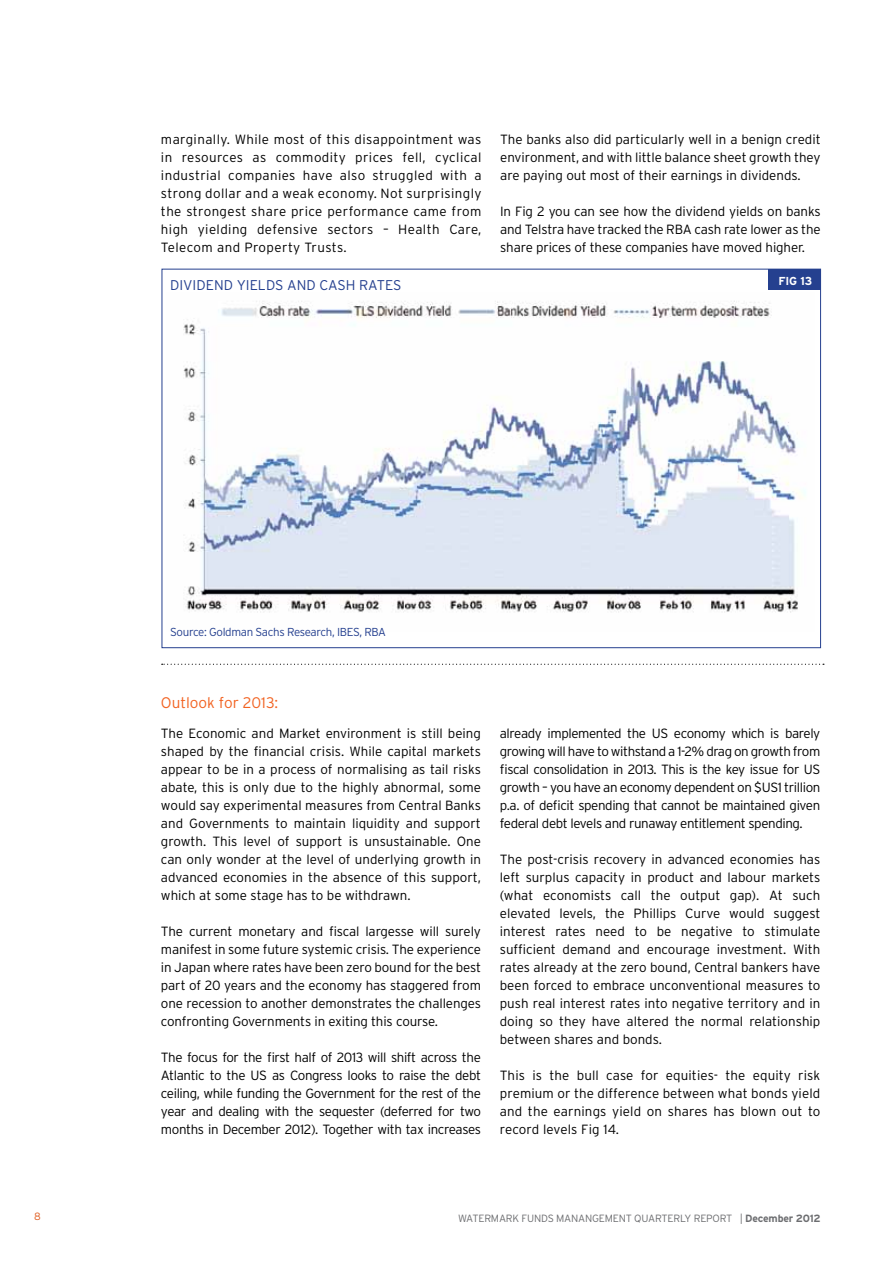
<style>
.page{position:relative;width:893px;height:1263px;background:#fff}
.page>*{position:absolute;margin:0;border:0;box-sizing:border-box;transform-origin:0 0}
.t1{font:300 15.3px "Interstate";color:#f26322}
.t2{font:300 14.1px "Interstate";color:#25408f}
.t3{font:300 13.35px/18px "Interstate";letter-spacing:-.025em;color:#000;text-align:justify}
.t4{font:300 11.55px "Interstate";letter-spacing:-.03em;color:#25408f}
.t5{font:700 11.55px "Interstate";color:#fff}
.t6{font:300 10.5px "Interstate";letter-spacing:.12em;color:#6d6e71}
.t7{font:300 10.5px "Interstate";color:#df5c1f}
.s1{font-weight:700}
</style>
<div class="page">
<img style="left:183px;top:301px;width:623px;height:312px">
<div style="left:768px;top:269px;width:52px;height:21px;background:#25408f"></div>
<svg style="left:162px;top:664px;width:662px;height:1px"></svg>
<p class="t3" style="left:161px;top:130px;width:322px">marginally. While most of this disappointment was in resources as commodity prices fell, cyclical industrial companies have also struggled with a strong dollar and a weak economy. Not surprisingly the strongest share price performance came from high yielding defensive sectors – Health Care, Telecom and Property Trusts.</p>
<p class="t3" style="left:500px;top:130px;width:322px">The banks also did particularly well in a benign credit environment, and with little balance sheet growth they are paying out most of their earnings in dividends.</p>
<p class="t3" style="left:500px;top:202px;width:322px">In Fig 2 you can see how the dividend yields on banks and Telstra have tracked the RBA cash rate lower as the share prices of these companies have moved higher.</p>
<p class="t2" style="left:170px;top:277px;width:233px">Divi dend yields and cash rates</p>
<p class="t5" style="left:778px;top:274px;width:35px">fig 13</p>
<p class="t4" style="left:170px;top:626px;width:217px">Source: Goldman Sachs Research, IBES, RBA</p>
<p class="t1" style="left:161px;top:694px;width:119px">Outlook for 2013:</p>
<p class="t3" style="left:161px;top:724px;width:322px">The Economic and Market environment is still being shaped by the financial crisis. While capital markets appear to be in a process of normalising as tail risks abate, this is only due to the highly abnormal, some would say experimental measures from Central Banks and Governments to maintain liquidity and support growth. This level of support is unsustainable. One can only wonder at the level of underlying growth in advanced economies in the absence of this support, which at some stage has to be withdrawn.</p>
<p class="t3" style="left:161px;top:922px;width:321px">The current monetary and fiscal largesse will surely manifest in some future systemic crisis. The experience in Japan where rates have been zero bound for the best part of 20 years and the economy has staggered from one recession to another demonstrates the challenges confronting Governments in exiting this course.</p>
<p class="t3" style="left:161px;top:1048px;width:321px">The focus for the first half of 2013 will shift across the Atlantic to the US as Congress looks to raise the debt ceiling, while funding the Government for the rest of the year and dealing with the sequester (deferred for two months in December 2012). Together with tax increases</p>
<p class="t3" style="left:500px;top:724px;width:322px;text-align:left">already implemented the US economy which is barely growing will have to withstand a 1-2% drag on growth from fiscal consolidation in 2013. This is the key issue for US growth – you have an economy dependent on $US1 trillion p.a. of deficit spending that cannot be maintained given federal debt levels and runaway entitlement spending.</p>
<p class="t3" style="left:500px;top:850px;width:322px">The post-crisis recovery in advanced economies has left surplus capacity in product and labour markets (what economists call the output gap). At such elevated levels, the Phillips Curve would suggest interest rates need to be negative to stimulate sufficient demand and encourage investment. With rates already at the zero bound, Central bankers have been forced to embrace unconventional measures to push real interest rates into negative territory and in doing so they have altered the normal relationship between shares and bonds.</p>
<p class="t3" style="left:500px;top:1066px;width:322px">This is the bull case for equities- the equity risk premium or the difference between what bonds yield and the earnings yield on shares has blown out to record levels Fig 14.</p>
<p class="t7" style="left:34px;top:1211px;width:8px">8</p>
<p class="t6" style="left:458px;top:1212px;width:364px">Watermark Funds Manangement Quarterly Report | <span class="s1">December 2012</span></p>
</div>
